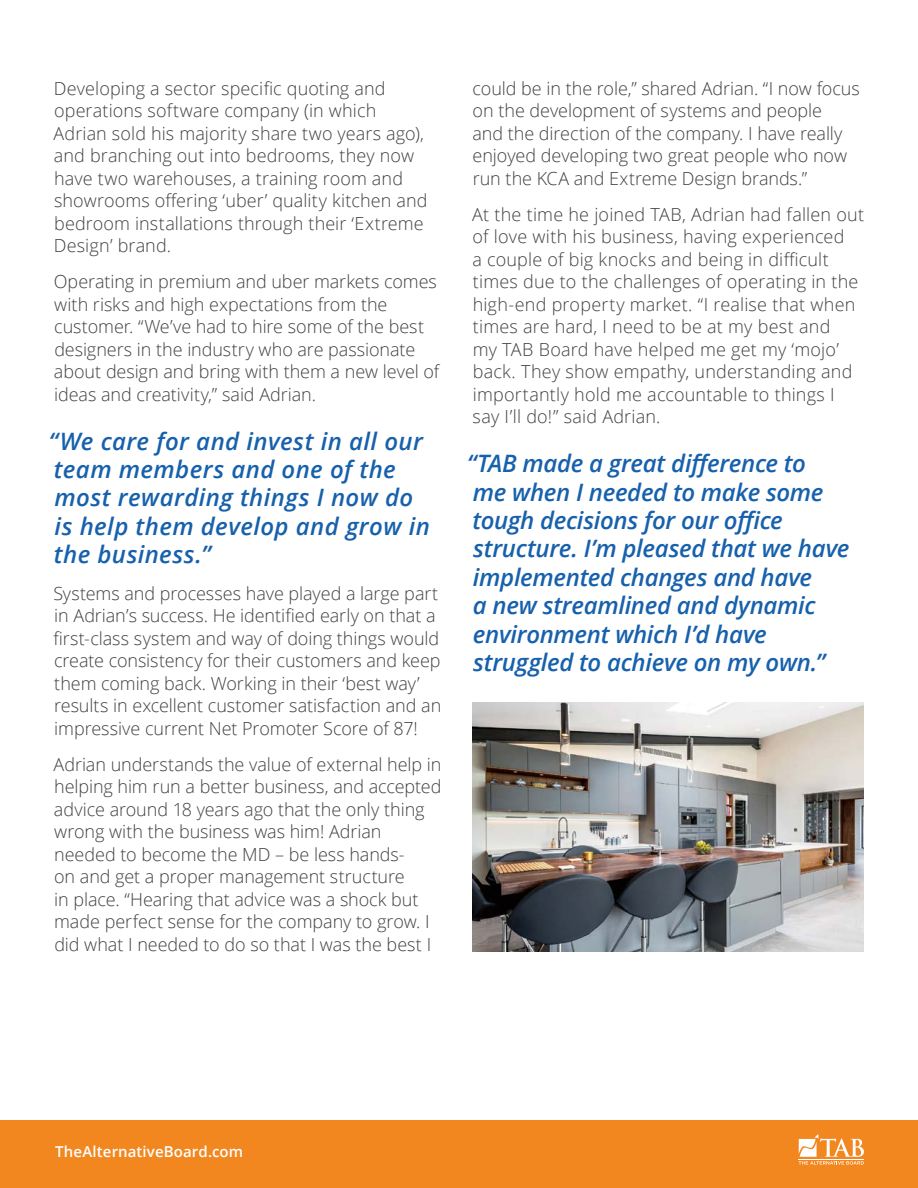
<style>
.page{position:relative;width:918px;height:1188px;background:#fff}
.page>*{position:absolute;margin:0;border:0;box-sizing:border-box;transform-origin:0 0}
.t1{font:italic 600 24px/28.5px "Open Sans";letter-spacing:-.01em;color:#1761ac}
.t2{font:italic 600 24px/28.5px "Open Sans";letter-spacing:.015em;color:#1761ac}
.t3{font:300 18px/22.5px "Open Sans";color:#414042}
.t4{font:600 15px "Open Sans";letter-spacing:.005em;color:#fff}
</style>
<div class="page">
<img style="left:472px;top:702px;width:392px;height:250px">
<div style="left:0;top:1120px;width:918px;height:68px;background:#f28720"></div>
<svg style="left:799px;top:1134px;width:65px;height:31px"></svg>
<p class="t3" style="left:54px;top:77px;width:376px">Developing a sector specific quoting and operations software company (in which Adrian sold his majority share two years ago), and branching out into bedrooms, they now have two warehouses, a training room and showrooms offering ‘uber’ quality kitchen and bedroom installations through their ‘Extreme Design’ brand.</p>
<p class="t3" style="left:54px;top:270px;width:387px">Operating in premium and uber markets comes with risks and high expectations from the customer. “We’ve had to hire some of the best designers in the industry who are passionate about design and bring with them a new level of ideas and creativity,” said Adrian.</p>
<h1 class="t2" style="left:49px;top:426px;width:383px">“We care for and invest in all our team members and one of the most rewarding things I now do is help them develop and grow in the business.”</h1>
<p class="t3" style="left:53px;top:581px;width:389px">Systems and processes have played a large part in Adrian’s success. He identified early on that a first-class system and way of doing things would create consistency for their customers and keep them coming back. Working in their ‘best way’ results in excellent customer satisfaction and an impressive current Net Promoter Score of 87!</p>
<p class="t3" style="left:54px;top:752px;width:389px">Adrian understands the value of external help in helping him run a better business, and accepted advice around 18 years ago that the only thing wrong with the business was him! Adrian needed to become the MD – be less hands-<br>on and get a proper management structure<br>in place. “Hearing that advice was a shock but made perfect sense for the company to grow. I did what I needed to do so that I was the best I</p>
<p class="t3" style="left:472px;top:77px;width:389px">could be in the role,” shared Adrian. “I now focus on the development of systems and people<br>and the direction of the company. I have really enjoyed developing two great people who now run the KCA and Extreme Design brands.”</p>
<p class="t3" style="left:472px;top:203px;width:394px">At the time he joined TAB, Adrian had fallen out of love with his business, having experienced<br>a couple of big knocks and being in difficult times due to the challenges of operating in the high-end property market. “I realise that when times are hard, I need to be at my best and<br>my TAB Board have helped me get my ‘mojo’ back. They show empathy, understanding and importantly hold me accountable to things I say I’ll do!” said Adrian.</p>
<p class="t1" style="left:467px;top:449px;width:384px">“TAB made a great difference to<br>me when I needed to make some tough decisions for our office structure. I’m pleased that we have implemented changes and have<br>a new streamlined and dynamic environment which I’d have struggled to achieve on my own.”</p>
<p class="t4" style="left:55px;top:1142px;width:190px">TheAlternativeBoard.com</p>
</div>
